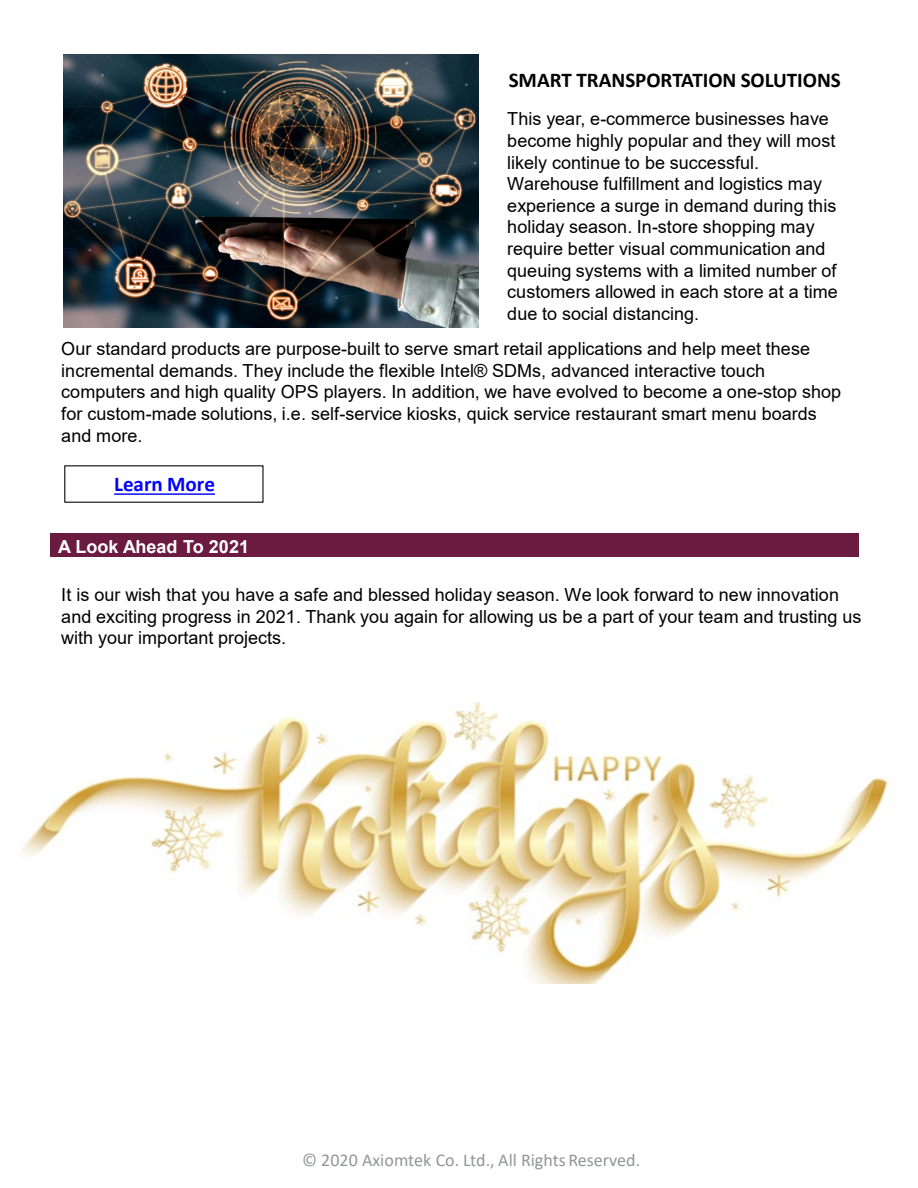
<style>
.page{position:relative;width:918px;height:1188px;background:#fff}
.page>*{position:absolute;margin:0;border:0;box-sizing:border-box;transform-origin:0 0}
.t1{font:700 21px "Calibri";color:#000}
.t2{font:700 21px "Calibri";color:#00f}
.t3{font:18px/21.6px "Arial";letter-spacing:.005em;color:#000}
.t4{font:18px "Calibri";color:#939598}
.t5{font:700 18px "Arial";color:#fff}
</style>
<div class="page">
<img style="left:63px;top:54px;width:415px;height:274px">
<svg style="left:114px;top:493px;width:101px;height:2px"></svg>
<div style="left:51px;top:534px;width:808px;height:23px;background:#6b1b40"></div>
<img style="left:22px;top:702px;width:866px;height:282px">
<p class="t1" style="left:509px;top:65px;width:334px">SMART TRANSPORTATION SOLUTIONS</p>
<p class="t3" style="left:507px;top:108px;width:332px">This year, e-commerce businesses have become highly popular and they will most likely continue to be successful.<br>Warehouse fulfillment and logistics may experience a surge in demand during this holiday season. In-store shopping may require better visual communication and queuing systems with a limited number of customers allowed in each store at a time due to social distancing.</p>
<p class="t3" style="left:61px;top:338px;width:781px">Our standard products are purpose-built to serve smart retail applications and help meet these incremental demands. They include the flexible Intel® SDMs, advanced interactive touch computers and high quality OPS players. In addition, we have evolved to become a one-stop shop for custom-made solutions, i.e. self-service kiosks, quick service restaurant smart menu boards and more.</p>
<p class="t2" style="left:114px;top:469px;width:102px">Learn More</p>
<p class="t5" style="left:58px;top:534px;width:192px">A Look Ahead To 2021</p>
<p class="t3" style="left:61px;top:584px;width:802px">It is our wish that you have a safe and blessed holiday season. We look forward to new innovation and exciting progress in 2021. Thank you again for allowing us be a part of your team and trusting us with your important projects.</p>
<p class="t4" style="left:302px;top:1148px;width:340px">© 2020 Axiomtek Co. Ltd., All Rights Reserved.</p>
</div>
